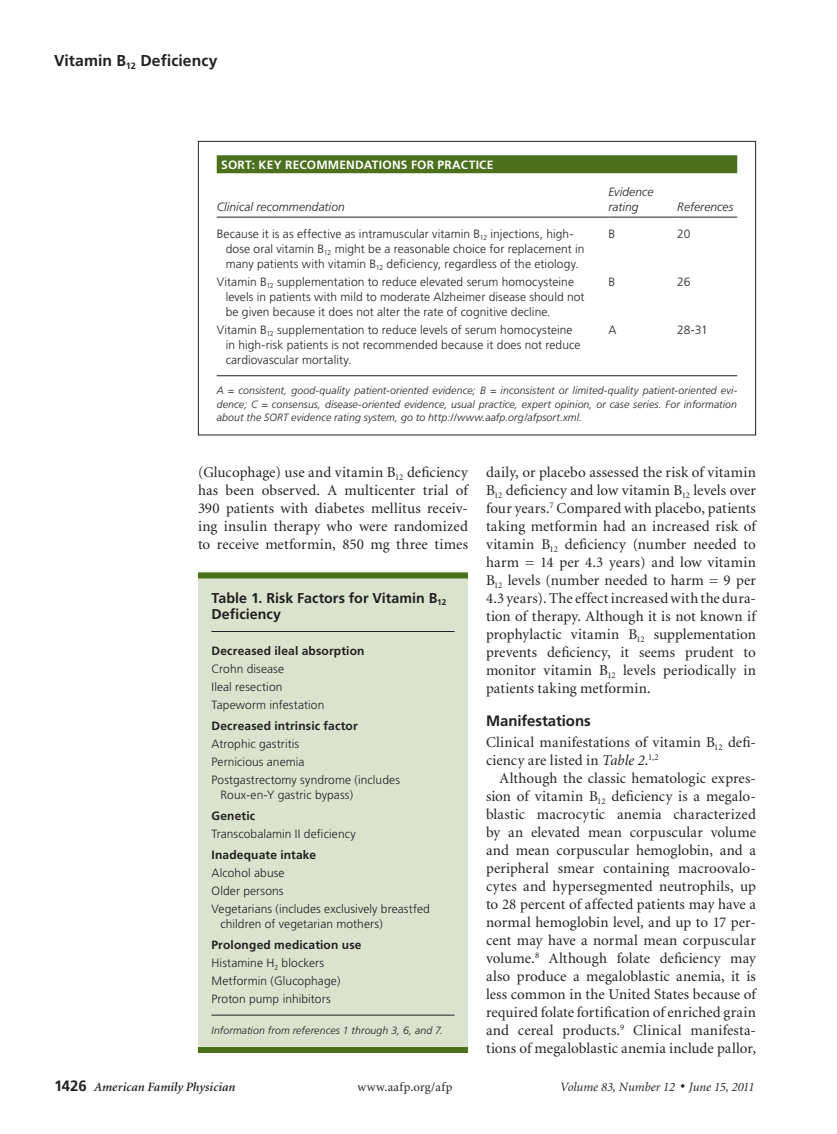
<style>
.page{position:relative;width:837px;height:1134px;background:#fff}
.page>*{position:absolute;margin:0;border:0;box-sizing:border-box;transform-origin:0 0}
.jump_head{font:700 15.75px "Frutiger";letter-spacing:.005em;color:#231f20}
.body_text{font:15px/18px "Minion";letter-spacing:.01em;color:#231f20;text-align:justify}
.body_noindent{font:15px/18px "Minion";letter-spacing:.015em;color:#231f20}
.head1{font:700 15px "Frutiger";letter-spacing:-.005em;color:#231f20}
.table_title{font:700 14.25px/16.5px "Frutiger";letter-spacing:.005em;color:#231f20}
.t1{font:italic 12.75px "Minion";color:#231f20}
.t2{font:italic 600 12.75px "Minion";letter-spacing:.005em;color:#231f20}
.t3{font:12.75px "Minion";letter-spacing:.03em;color:#231f20}
.table_data{font:300 12px/15px "Frutiger";letter-spacing:.005em;color:#231f20}
.table_data-2{font:700 12px "Frutiger";letter-spacing:.015em;color:#231f20}
.table_head1{font:italic 300 12px/15px "Frutiger";letter-spacing:.005em;color:#231f20}
.table_title_SORT{font:700 12px "Frutiger";letter-spacing:.02em;color:#fff}
.table_fig_note{font:italic 300 10.5px/13.5px "Frutiger";letter-spacing:.015em;color:#231f20;text-align:justify}
.table_note_rule{font:italic 300 10.5px "Frutiger";letter-spacing:.01em;color:#231f20}
.s1{font-style:italic}
.s2{font-family:"Frutiger";font-weight:700;font-style:normal;font-size:15px}
</style>
<div class="page">
<div style="left:198px;top:572px;width:270px;height:481px;background:#dbe3cf"></div>
<div style="left:198px;top:572px;width:270px;height:6px;background:#4b711c"></div>
<hr style="left:212px;top:631px;width:242px;height:1px;background:#231f20">
<hr style="left:212px;top:1015px;width:242px;height:1px;background:#231f20">
<div style="left:198px;top:1047px;width:270px;height:6px;background:#4b711c"></div>
<div style="left:217px;top:155px;width:520px;height:18px;background:#4b711c"></div>
<hr style="left:217px;top:217px;width:391px;height:1px;background:#231f20">
<hr style="left:608px;top:217px;width:69px;height:1px;background:#231f20">
<hr style="left:677px;top:217px;width:60px;height:1px;background:#231f20">
<hr style="left:217px;top:375px;width:520px;height:1px;background:#231f20">
<div style="left:198px;top:141px;width:558px;height:294px;border:1px solid #231f20"></div>
<p class="jump_head" style="left:54px;top:51px;width:165px">Vitamin B<sub>12</sub> Deficiency</p>
<p class="table_title_SORT" style="left:221px;top:158px;width:274px">SORT: KEY RECOMMENDATIONS FOR PRACTICE</p>
<p class="table_head1" style="left:217px;top:199px;width:130px">Clinical recommendation</p>
<p class="table_head1" style="left:608px;top:184px;width:47px">Evidence rating</p>
<p class="table_head1" style="left:677px;top:199px;width:58px">References</p>
<p class="table_data" style="left:226px;top:226px;width:360px;text-indent:-9px">Because it is as effective as intramuscular vitamin B<sub>12</sub> injections, high&shy;dose oral vitamin B<sub>12</sub> might be a reasonable choice for replacement in many patients with vitamin B<sub>12</sub> deficiency, regardless of the etiology.</p>
<p class="table_data" style="left:608px;top:226px;width:8px">B</p>
<p class="table_data" style="left:677px;top:226px;width:15px">20</p>
<p class="table_data" style="left:226px;top:274px;width:360px;text-indent:-9px">Vitamin B<sub>12</sub> supplementation to reduce elevated serum homocysteine levels in patients with mild to moderate Alzheimer disease should not be given because it does not alter the rate of cognitive decline.</p>
<p class="table_data" style="left:608px;top:274px;width:8px">B</p>
<p class="table_data" style="left:677px;top:274px;width:15px">26</p>
<p class="table_data" style="left:226px;top:322px;width:356px;text-indent:-9px">Vitamin B<sub>12</sub> supplementation to reduce levels of serum homocysteine in high-risk patients is not recommended because it does not reduce cardiovascular mortality.</p>
<p class="table_data" style="left:608px;top:322px;width:10px">A</p>
<p class="table_data" style="left:677px;top:322px;width:32px">28-31</p>
<p class="table_fig_note" style="left:217px;top:384px;width:522px">A = consistent, good-quality patient-oriented evidence; B = inconsistent or limited-quality patient-oriented evi&shy;dence; C = consensus, disease-oriented evidence, usual practice, expert opinion, or case series. For information about the SORT evidence rating system, go to http://www.aafp.org/afpsort.xml.</p>
<p class="body_text" style="left:198px;top:464px;width:272px">(Glucophage) use and vitamin B<sub>12</sub> deficiency has been observed. A multicenter trial of 390 patients with diabetes mellitus receiv&shy;ing insulin therapy who were randomized to receive metformin, 850 mg three times</p>
<p class="body_text" style="left:486px;top:464px;width:272px">daily, or placebo assessed the risk of vitamin B<sub>12</sub> deficiency and low vitamin B<sub>12</sub> levels over four years.<sup>7</sup> Compared with placebo, patients taking metformin had an increased risk of vitamin B<sub>12</sub> deficiency (number needed to harm = 14 per 4.3 years) and low vitamin B<sub>12</sub> levels (number needed to harm = 9 per 4.3 years). The effect increased with the dura&shy;tion of therapy. Although it is not known if prophylactic vitamin B<sub>12</sub> supplementation prevents deficiency, it seems prudent to monitor vitamin B<sub>12</sub> levels periodically in patients taking metformin.</p>
<p class="head1" style="left:486px;top:712px;width:106px">Manifestations</p>
<p class="body_noindent" style="left:486px;top:734px;width:272px">Clinical manifestations of vitamin B<sub>12</sub> defi&shy;ciency are listed in <span class="s1">Table 2</span>.<sup>1,2</sup></p>
<p class="body_text" style="left:486px;top:770px;width:272px;text-indent:14px">Although the classic hematologic expres&shy;sion of vitamin B<sub>12</sub> deficiency is a megalo&shy;blastic macrocytic anemia characterized by an elevated mean corpuscular volume and mean corpuscular hemoglobin, and a peripheral smear containing macroovalo&shy;cytes and hypersegmented neutrophils, up to 28 percent of affected patients may have a normal hemoglobin level, and up to 17 per&shy;cent may have a normal mean corpuscular volume.<sup>8</sup> Although folate deficiency may also produce a megaloblastic anemia, it is less common in the United States because of required folate fortification of enriched grain and cereal products.<sup>9</sup> Clinical manifesta&shy;tions of megaloblastic anemia include pallor,</p>
<p class="table_title" style="left:212px;top:589px;width:236px">Table 1. Risk Factors for Vitamin B<sub>12<br></sub>Deficiency</p>
<p class="table_data-2" style="left:212px;top:644px;width:155px">Decreased ileal absorption</p>
<p class="table_data" style="left:212px;top:662px;width:74px">Crohn disease</p>
<p class="table_data" style="left:212px;top:680px;width:73px">Ileal resection</p>
<p class="table_data" style="left:212px;top:698px;width:114px">Tapeworm infestation</p>
<p class="table_data-2" style="left:212px;top:719px;width:148px">Decreased intrinsic factor</p>
<p class="table_data" style="left:212px;top:737px;width:89px">Atrophic gastritis</p>
<p class="table_data" style="left:212px;top:755px;width:95px">Pernicious anemia</p>
<p class="table_data" style="left:220px;top:773px;width:181px;text-indent:-9px">Postgastrectomy syndrome (includes<br>Roux-en-Y gastric bypass)</p>
<p class="table_data-2" style="left:212px;top:809px;width:45px">Genetic</p>
<p class="table_data" style="left:212px;top:827px;width:146px">Transcobalamin II deficiency</p>
<p class="table_data-2" style="left:212px;top:848px;width:106px">Inadequate intake</p>
<p class="table_data" style="left:212px;top:866px;width:75px">Alcohol abuse</p>
<p class="table_data" style="left:212px;top:884px;width:74px">Older persons</p>
<p class="table_data" style="left:220px;top:902px;width:211px;text-indent:-9px">Vegetarians (includes exclusively breastfed children of vegetarian mothers)</p>
<p class="table_data-2" style="left:212px;top:938px;width:152px">Prolonged medication use</p>
<p class="table_data" style="left:212px;top:956px;width:114px">Histamine H<sub>2</sub> blockers</p>
<p class="table_data" style="left:212px;top:974px;width:130px">Metformin (Glucophage)</p>
<p class="table_data" style="left:212px;top:992px;width:121px">Proton pump inhibitors</p>
<p class="table_note_rule" style="left:212px;top:1024px;width:233px">Information from references 1 through 3, 6, and 7.</p>
<p class="t2" style="left:54px;top:1080px;width:183px"><span class="s2">1426</span> American Family Physician</p>
<p class="t3" style="left:357px;top:1080px;width:97px">www.aafp.org/afp</p>
<p class="t1" style="left:560px;top:1080px;width:196px">Volume 83, Number 12 ◆ June 15, 2011</p>
</div>
